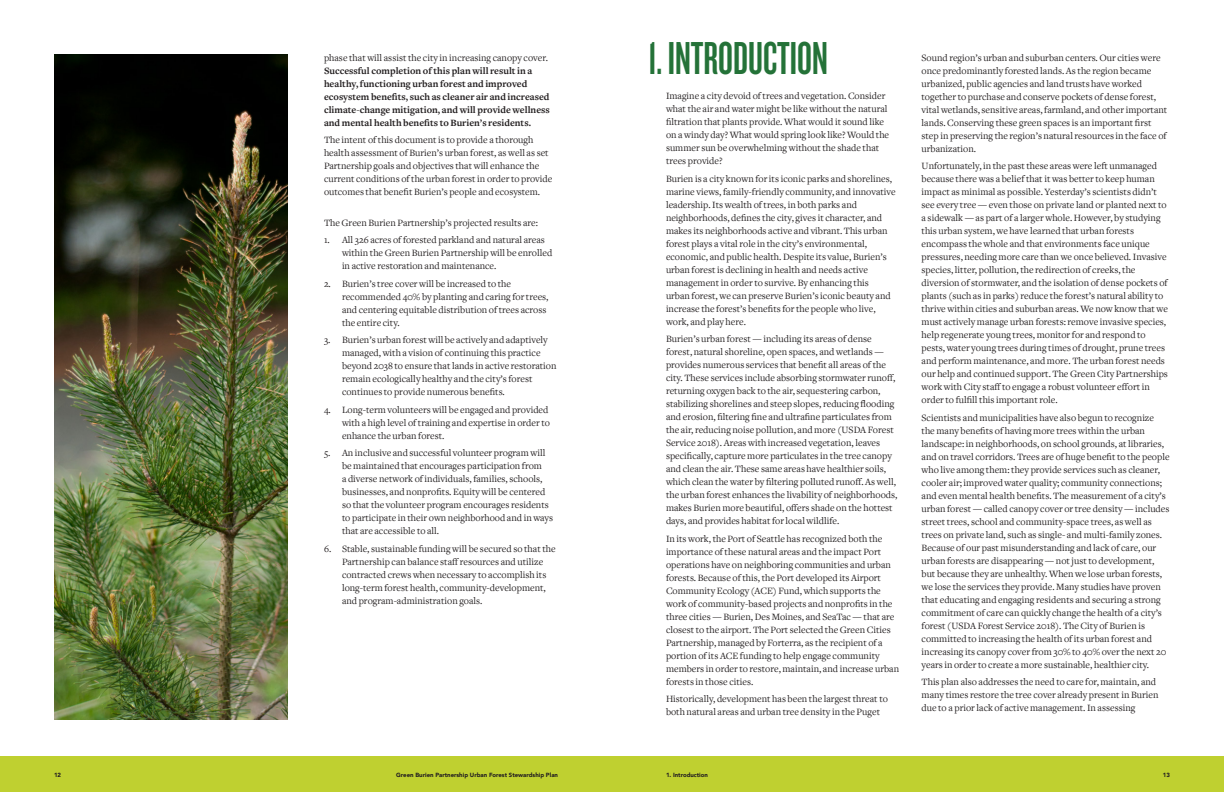
<style>
.page{position:relative;width:1224px;height:792px;background:#fff}
.page>*{position:absolute;margin:0;border:0;box-sizing:border-box;transform-origin:0 0}
.t1{font:48px "Knockout 47 Bantamweight";color:#247238}
.t2{font:10px/13px "Freight Text";color:#231f20}
.t3{font:700 10px/13px "Freight Text";color:#231f20}
.t4{font:900 6px "Avenir";color:#231f20}
.s1{font-weight:400}
</style>
<div class="page">
<div style="left:0;top:756px;width:612px;height:36px;background:#bfd030"></div>
<div style="left:612px;top:756px;width:612px;height:36px;background:#bfd030"></div>
<img style="left:54px;top:54px;width:234px;height:666px">
<p class="t3" style="left:324px;top:51px;width:227px"><span class="s1">phase that will assist the city in increasing canopy cover.<br></span>Successful completion of this plan will result in a healthy, functioning urban forest and improved ecosystem benefits, such as cleaner air and increased climate-change mitigation, and will provide wellness and mental health benefits to Burien’s residents.</p>
<p class="t2" style="left:324px;top:134px;width:230px">The intent of this document is to provide a thorough health assessment of Burien’s urban forest, as well as set Partnership goals and objectives that will enhance the current conditions of the urban forest in order to provide outcomes that benefit Burien’s people and ecosystem.</p>
<p class="t2" style="left:324px;top:216px;width:216px">The Green Burien Partnership’s projected results are:</p>
<p class="t2" style="left:342px;top:234px;width:212px;text-indent:-18px">1. All 326 acres of forested parkland and natural areas within the Green Burien Partnership will be enrolled in active restoration and maintenance.</p>
<p class="t2" style="left:342px;top:277px;width:208px;text-indent:-18px">2. Burien’s tree cover will be increased to the recommended 40% by planting and caring for trees, and centering equitable distribution of trees across the entire city.</p>
<p class="t2" style="left:342px;top:334px;width:216px;text-indent:-18px">3. Burien’s urban forest will be actively and adaptively managed, with a vision of continuing this practice beyond 2038 to ensure that lands in active restoration remain ecologically healthy and the city’s forest continues to provide numerous benefits.</p>
<p class="t2" style="left:342px;top:403px;width:209px;text-indent:-18px">4. Long-term volunteers will be engaged and provided with a high level of training and expertise in order to enhance the urban forest.</p>
<p class="t2" style="left:342px;top:447px;width:213px;text-indent:-18px">5. An inclusive and successful volunteer program will be maintained that encourages participation from<br>a diverse network of individuals, families, schools, businesses, and nonprofits. Equity will be centered so that the volunteer program encourages residents to participate in their own neighborhood and in ways that are accessible to all.</p>
<p class="t2" style="left:342px;top:542px;width:215px;text-indent:-18px">6. Stable, sustainable funding will be secured so that the Partnership can balance staff resources and utilize contracted crews when necessary to accomplish its long-term forest health, community-development, and program-administration goals.</p>
<p class="t1" style="left:648px;top:30px;width:181px">1. INTRODUCTION</p>
<p class="t2" style="left:666px;top:90px;width:225px">Imagine a city devoid of trees and vegetation. Consider what the air and water might be like without the natural filtration that plants provide. What would it sound like on a windy day? What would spring look like? Would the summer sun be overwhelming without the shade that trees provide?</p>
<p class="t2" style="left:666px;top:172px;width:231px">Burien is a city known for its iconic parks and shorelines, marine views, family-friendly community, and innovative leadership. Its wealth of trees, in both parks and neighborhoods, defines the city, gives it character, and makes its neighborhoods active and vibrant. This urban forest plays a vital role in the city’s environmental, economic, and public health. Despite its value, Burien’s urban forest is declining in health and needs active management in order to survive. By enhancing this<br>urban forest, we can preserve Burien’s iconic beauty and increase the forest’s benefits for the people who live, work, and play here.</p>
<p class="t2" style="left:666px;top:333px;width:233px">Burien’s urban forest — including its areas of dense forest, natural shoreline, open spaces, and wetlands — provides numerous services that benefit all areas of the city. These services include absorbing stormwater runoff, returning oxygen back to the air, sequestering carbon, stabilizing shorelines and steep slopes, reducing flooding and erosion, filtering fine and ultrafine particulates from the air, reducing noise pollution, and more (USDA Forest Service 2018). Areas with increased vegetation, leaves specifically, capture more particulates in the tree canopy and clean the air. These same areas have healthier soils, which clean the water by filtering polluted runoff. As well, the urban forest enhances the livability of neighborhoods, makes Burien more beautiful, offers shade on the hottest days, and provides habitat for local wildlife.</p>
<p class="t2" style="left:666px;top:532px;width:235px">In its work, the Port of Seattle has recognized both the importance of these natural areas and the impact Port operations have on neighboring communities and urban forests. Because of this, the Port developed its Airport Community Ecology (ACE) Fund, which supports the work of community-based projects and nonprofits in the three cities — Burien, Des Moines, and SeaTac — that are closest to the airport. The Port selected the Green Cities Partnership, managed by Forterra, as the recipient of a portion of its ACE funding to help engage community members in order to restore, maintain, and increase urban forests in those cities.</p>
<p class="t2" style="left:666px;top:693px;width:223px">Historically, development has been the largest threat to both natural areas and urban tree density in the Puget</p>
<p class="t2" style="left:922px;top:51px;width:247px">Sound region’s urban and suburban centers. Our cities were once predominantly forested lands. As the region became urbanized, public agencies and land trusts have worked together to purchase and conserve pockets of dense forest, vital wetlands, sensitive areas, farmland, and other important lands. Conserving these green spaces is an important first step in preserving the region’s natural resources in the face of urbanization.</p>
<p class="t2" style="left:922px;top:160px;width:248px">Unfortunately, in the past these areas were left unmanaged because there was a belief that it was better to keep human impact as minimal as possible. Yesterday’s scientists didn’t see every tree — even those on private land or planted next to a sidewalk — as part of a larger whole. However, by studying this urban system, we have learned that urban forests encompass the whole and that environments face unique pressures, needing more care than we once believed. Invasive species, litter, pollution, the redirection of creeks, the diversion of stormwater, and the isolation of dense pockets of plants (such as in parks) reduce the forest’s natural ability to thrive within cities and suburban areas. We now know that we must actively manage urban forests: remove invasive species, help regenerate young trees, monitor for and respond to pests, water young trees during times of drought, prune trees and perform maintenance, and more. The urban forest needs our help and continued support. The Green City Partnerships work with City staff to engage a robust volunteer effort in order to fulfill this important role.</p>
<p class="t2" style="left:922px;top:411px;width:250px">Scientists and municipalities have also begun to recognize the many benefits of having more trees within the urban landscape: in neighborhoods, on school grounds, at libraries, and on travel corridors. Trees are of huge benefit to the people who live among them: they provide services such as cleaner, cooler air; improved water quality; community connections; and even mental health benefits. The measurement of a city’s urban forest — called canopy cover or tree density — includes street trees, school and community-space trees, as well as trees on private land, such as single- and multi-family zones.<br>Because of our past misunderstanding and lack of care, our urban forests are disappearing — not just to development, but because they are unhealthy. When we lose urban forests, we lose the services they provide. Many studies have proven that educating and engaging residents and securing a strong commitment of care can quickly change the health of a city’s forest (USDA Forest Service 2018). The City of Burien is committed to increasing the health of its urban forest and increasing its canopy cover from 30% to 40% over the next 20 years in order to create a more sustainable, healthier city.</p>
<p class="t2" style="left:922px;top:676px;width:238px">This plan also addresses the need to care for, maintain, and many times restore the tree cover already present in Burien due to a prior lack of active management. In assessing</p>
<p class="t4" style="left:54px;top:770px;width:9px">12</p>
<p class="t4" style="left:396px;top:770px;width:163px">Green Burien Partnership Urban Forest Stewardship Plan</p>
<p class="t4" style="left:666px;top:770px;width:43px">1. Introduction</p>
<p class="t4" style="left:1163px;top:770px;width:9px">13</p>
</div>
